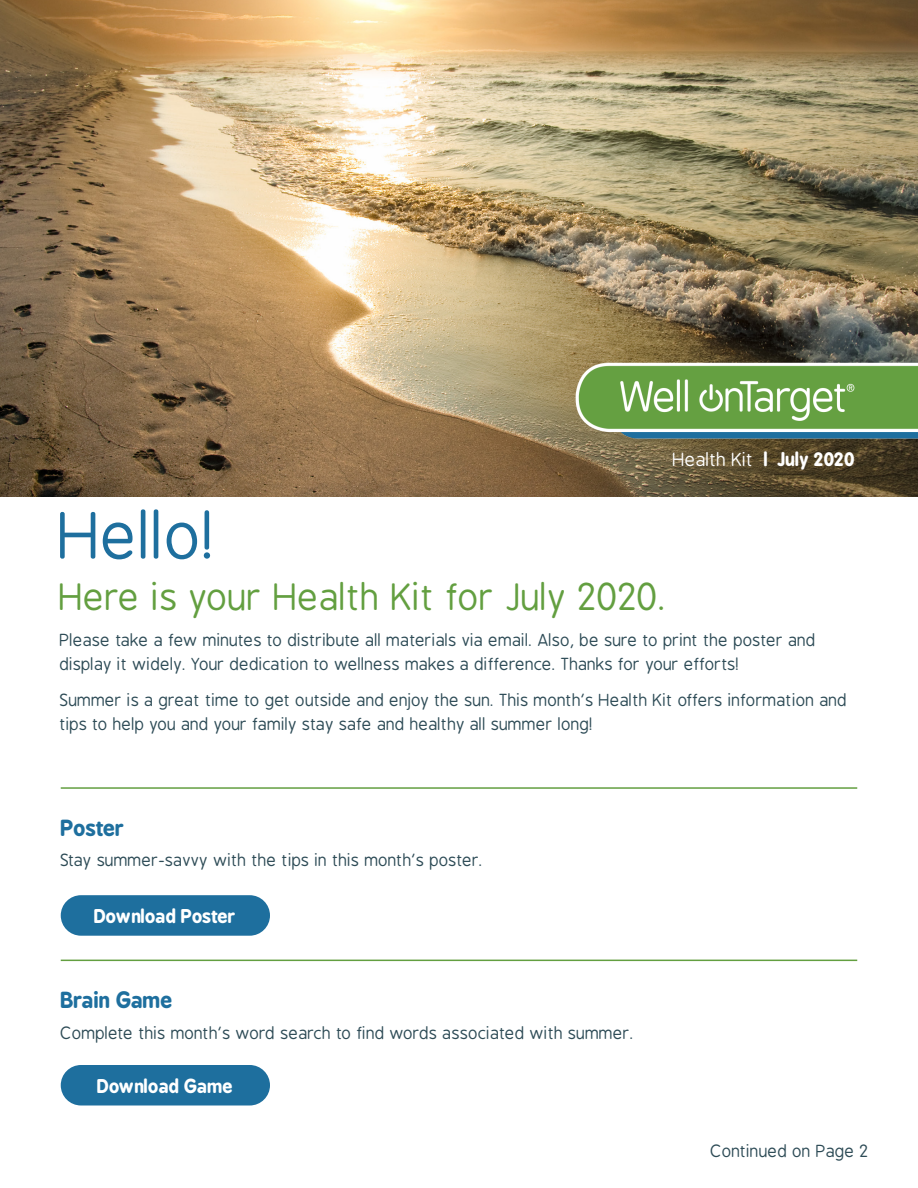
<style>
.page{position:relative;width:918px;height:1188px;background:#fff}
.page>*{position:absolute;margin:0;border:0;box-sizing:border-box;transform-origin:0 0}
.Page_or_Section_Titl{font:63px "B Preplay";color:#1e6f9e}
.Heading_1{font:36px "B Preplay";color:#639f40}
.Heading_3_-_Section{font:700 21px "B Preplay";color:#1e6f9e}
.Button_CTA{font:700 18px "B Preplay";color:#fff}
.t1{font:18px "B Preplay";color:#fff}
.Heading_1-2{font:16.5px/24px "B Preplay";color:#2d4b56}
.Body_Copy{font:16.5px "B Preplay";color:#2d4b56}
.s1{font-weight:700}
</style>
<div class="page">
<img style="left:0;top:0;width:918px;height:497px">
<img style="left:571px;top:346px;width:347px;height:116px">
<div style="left:61px;top:895px;width:209px;height:41px;background:#1e6f9e;border-radius:20px"></div>
<hr style="left:61px;top:787px;width:796px;height:2px;background:#639f40">
<hr style="left:61px;top:960px;width:796px;height:1px;background:#639f40">
<div style="left:61px;top:1065px;width:209px;height:41px;background:#1e6f9e;border-radius:20px"></div>
<p class="t1" style="left:673px;top:450px;width:183px">Health Kit <span class="s1">| July 2020</span></p>
<p class="Page_or_Section_Titl" style="left:60px;top:502px;width:160px">Hello!</p>
<p class="Heading_1" style="left:60px;top:578px;width:609px">Here is your Health Kit for July 2020.</p>
<p class="Heading_1-2" style="left:60px;top:628px;width:758px">Please take a few minutes to distribute all materials via email. Also, be sure to print the poster and display it widely. Your dedication to wellness makes a difference. Thanks for your efforts!</p>
<p class="Heading_1-2" style="left:60px;top:688px;width:789px">Summer is a great time to get outside and enjoy the sun. This month’s Health Kit offers information and tips to help you and your family stay safe and healthy all summer long!</p>
<p class="Heading_3_-_Section" style="left:61px;top:815px;width:65px">Poster</p>
<p class="Body_Copy" style="left:61px;top:852px;width:424px">Stay summer-savvy with the tips in this month’s poster.</p>
<p class="Button_CTA" style="left:94px;top:905px;width:143px">Download Poster</p>
<p class="Heading_3_-_Section" style="left:61px;top:987px;width:114px">Brain Game</p>
<p class="Body_Copy" style="left:61px;top:1024px;width:575px">Complete this month’s word search to find words associated with summer.</p>
<p class="Button_CTA" style="left:97px;top:1075px;width:137px">Download Game</p>
<p class="Body_Copy" style="left:711px;top:1142px;width:160px">Continued on Page 2</p>
</div>
